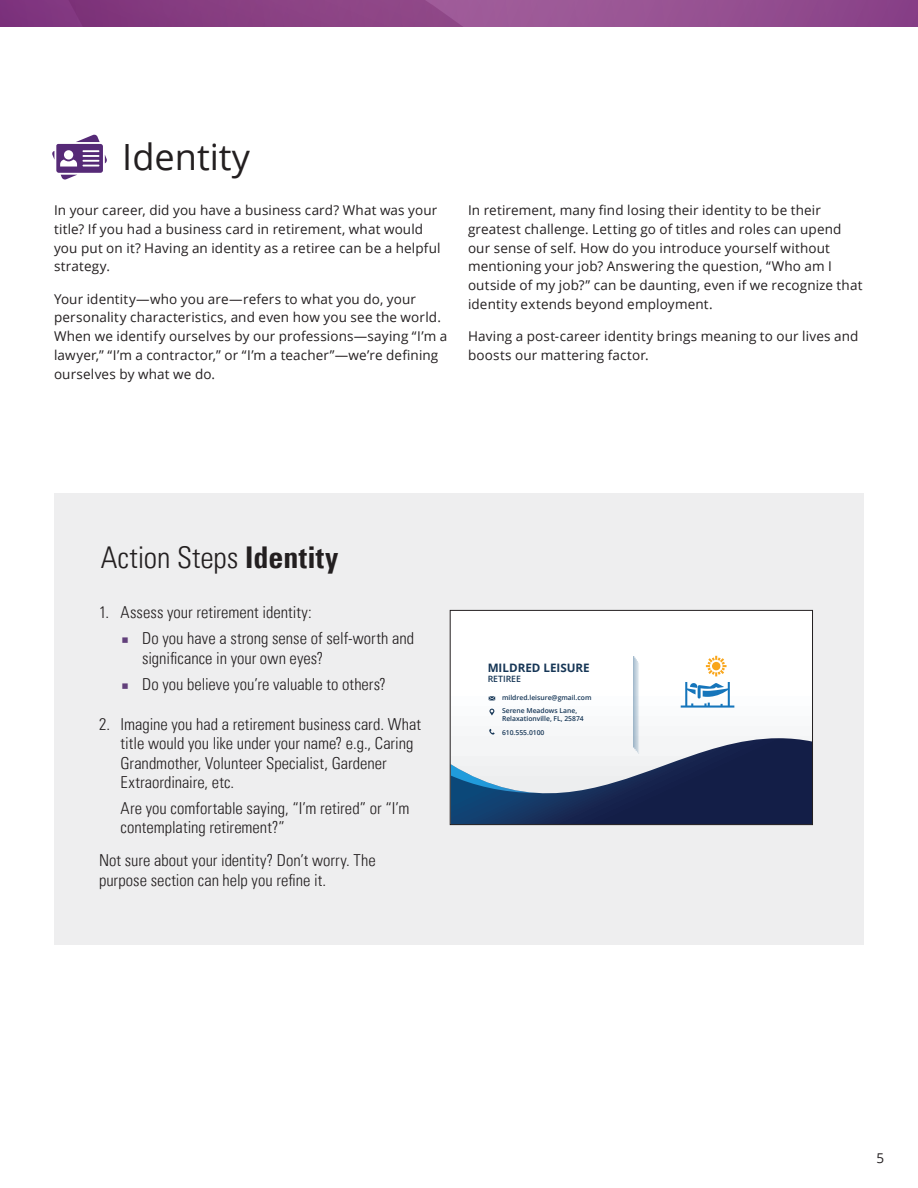
<style>
.page{position:relative;width:918px;height:1188px;background:#fff}
.page>*{position:absolute;margin:0;border:0;box-sizing:border-box;transform-origin:0 0}
.subhead_H3{font:36.15px "Open Sans";color:#231f20}
.t1{font:300 condensed 30px "Univers LT Pro";color:#231f20}
.body_don{font:300 condensed 16.5px/19.5px "Univers LT Pro";color:#231f20}
.body_don-2{font:13.5px/18.8px "Open Sans";letter-spacing:.01em;color:#231f20}
.t2{font:700 11.7px "Open Sans";color:#163656}
.t3{font:600 8.7px "Open Sans";color:#163656}
.t4{font:600 6.75px/13.5px "Open Sans";color:#163656}
.s1{font-weight:700}
</style>
<div class="page">
<svg style="left:52px;top:135px;width:55px;height:45px"></svg>
<svg style="left:0;top:0;width:918px;height:27px;background:#8e4789"></svg>
<div style="left:54px;top:494px;width:810px;height:451px;background:#eeeeef"></div>
<div style="left:451px;top:610px;width:362px;height:215px;background:#fff"></div>
<svg style="left:489px;top:696px;width:6px;height:4px"></svg>
<svg style="left:452px;top:729px;width:359px;height:94px"></svg>
<svg style="left:489px;top:709px;width:5px;height:7px"></svg>
<hr style="left:633px;top:656px;width:1px;height:92px;background:#0b4879">
<hr style="left:634px;top:658px;width:1px;height:91px;background:#0b4879">
<hr style="left:636px;top:659px;width:1px;height:92px;background:#0b4879">
<hr style="left:637px;top:661px;width:1px;height:91px;background:#0b4879">
<hr style="left:638px;top:663px;width:1px;height:91px;background:#0b4879">
<hr style="left:639px;top:664px;width:1px;height:92px;background:#0b4879">
<svg style="left:706px;top:656px;width:21px;height:20px"></svg>
<svg style="left:681px;top:682px;width:53px;height:26px"></svg>
<div style="left:450px;top:610px;width:363px;height:215px;border:1px solid #231f20"></div>
<h2 class="subhead_H3" style="left:122px;top:132px;width:129px">Identity</h2>
<p class="body_don-2" style="left:54px;top:201px;width:388px">In your career, did you have a business card? What was your title? If you had a business card in retirement, what would you put on it? Having an identity as a retiree can be a helpful strategy.</p>
<p class="body_don-2" style="left:54px;top:289px;width:395px">Your identity—who you are—refers to what you do, your personality characteristics, and even how you see the world.<br>When we identify ourselves by our professions—saying “I’m a lawyer,” “I’m a contractor,” or “I’m a teacher”—we’re defining ourselves by what we do.</p>
<p class="body_don-2" style="left:468px;top:201px;width:396px">In retirement, many find losing their identity to be their greatest challenge. Letting go of titles and roles can upend our sense of self. How do you introduce yourself without mentioning your job? Answering the question, “Who am I outside of my job?” can be daunting, even if we recognize that identity extends beyond employment.</p>
<p class="body_don-2" style="left:468px;top:327px;width:392px">Having a post-career identity brings meaning to our lives and boosts our mattering factor.</p>
<p class="t1" style="left:101px;top:537px;width:239px">Action Steps <span class="s1">Identity</span></p>
<p class="body_don" style="left:99px;top:602px;width:214px">1. Assess your retirement identity:</p>
<p class="body_don" style="left:142px;top:628px;width:273px">Do you have a strong sense of self-worth and significance in your own eyes?</p>
<p class="body_don" style="left:142px;top:673px;width:245px">Do you believe you’re valuable to others?</p>
<p class="body_don" style="left:121px;top:713px;width:302px;text-indent:-22px">2. Imagine you had a retirement business card. What title would you like under your name? e.g., Caring Grandmother, Volunteer Specialist, Gardener Extraordinaire, etc.</p>
<p class="body_don" style="left:121px;top:798px;width:290px">Are you comfortable saying, “I’m retired” or “I’m contemplating retirement?”</p>
<p class="body_don" style="left:99px;top:850px;width:278px">Not sure about your identity? Don’t worry. The purpose section can help you refine it.</p>
<p class="t2" style="left:488px;top:659px;width:104px">MILDRED LEISURE</p>
<p class="t3" style="left:488px;top:673px;width:35px">RETIREE</p>
<p class="t4" style="left:502px;top:690px;width:91px">mildred.leisure@gmail.com<br>Serene Meadows Lane,</p>
<p class="t4" style="left:502px;top:712px;width:83px">Relaxationville, FL, 25874<br>610.555.0100</p>
<p class="body_don-2" style="left:877px;top:1148px;width:9px">5</p>
</div>
